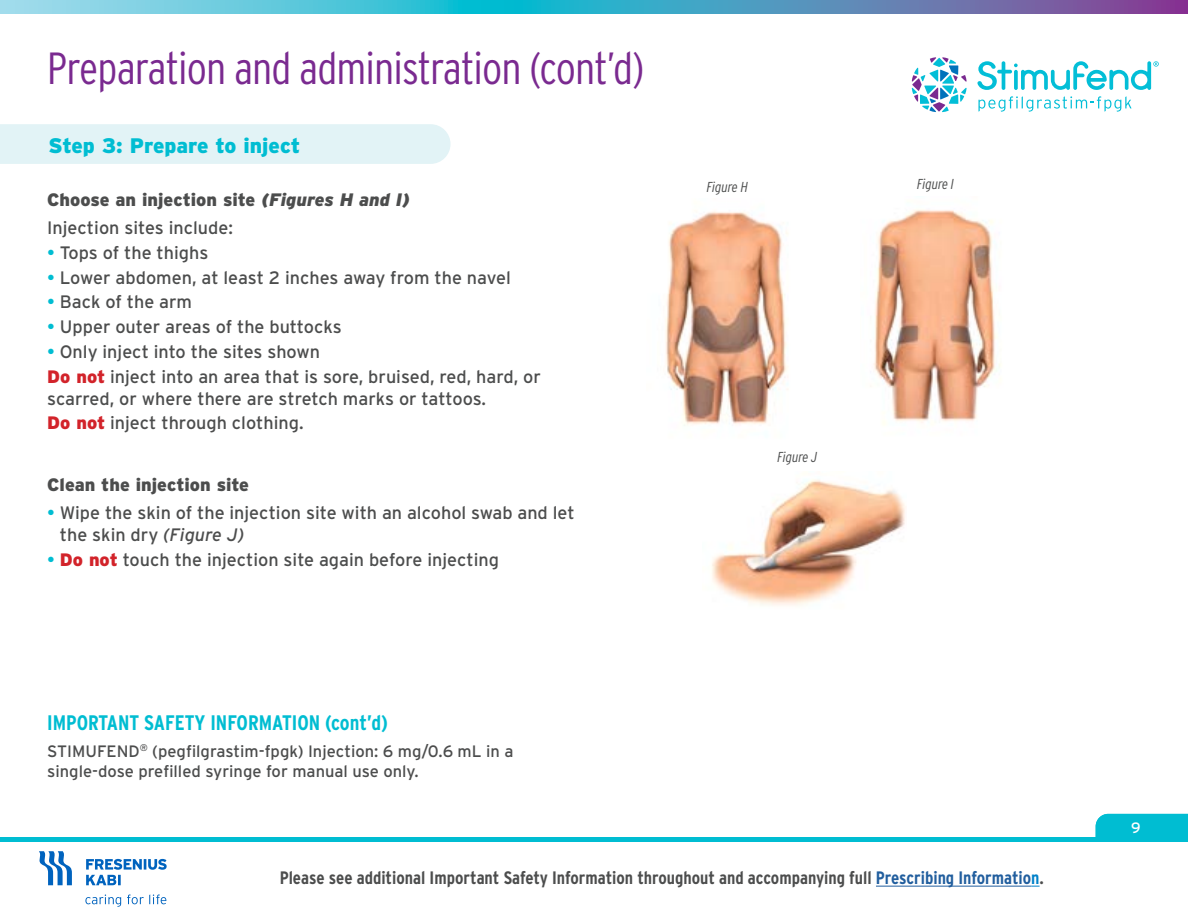
<style>
.page{position:relative;width:1188px;height:918px;background:#fff}
.page>*{position:absolute;margin:0;border:0;box-sizing:border-box;transform-origin:0 0}
.t1{font:300 45px "Interstate Condensed";letter-spacing:-.02em;color:#7a2a90}
.t2{font:700 21px "Interstate Condensed";color:#00bdd2}
.t3{font:900 21px "Interstate";color:#00bdd2}
.t4{font:18px/24.9px "Interstate";color:#4c4d4d}
.t5{font:700 18px "Interstate Condensed";color:#4c4d4d}
.t6{font:900 18px "Interstate";color:#4c4d4d}
.t7{font:16.5px/19.8px "Interstate";color:#4c4d4d}
.t8{font:15px "Interstate";color:#fff}
.t9{font:italic 300 14.4px "Interstate Condensed";color:#4c4d4d}
.s1{font-weight:900}
.s2{font-weight:900;font-style:italic}
.s3{color:#00bdd2}
.s4{font-weight:900;color:#d2232a}
.s5{font-style:italic}
.s6{color:#215e9e}
.s7{color:#0081c9}
</style>
<div class="page">
<div style="left:0;top:837px;width:1188px;height:5px;background:#00bdd2"></div>
<svg style="left:39px;top:851px;width:33px;height:34px"></svg>
<svg style="left:86px;top:859px;width:81px;height:26px"></svg>
<svg style="left:85px;top:894px;width:81px;height:13px"></svg>
<svg style="left:1px;top:0;width:1187px;height:14px"></svg>
<hr style="left:876px;top:886px;width:155px;height:1px;background:#215e9e">
<svg style="left:912px;top:57px;width:55px;height:55px"></svg>
<svg style="left:977px;top:61px;width:182px;height:29px"></svg>
<svg style="left:978px;top:96px;width:154px;height:16px"></svg>
<div style="left:1096px;top:814px;width:92px;height:23px;background:#00bdd2"></div>
<div style="left:0;top:124px;width:451px;height:40px;background:#e2f3f6"></div>
<img style="left:665px;top:211px;width:123px;height:215px">
<img style="left:870px;top:209px;width:131px;height:216px">
<img style="left:711px;top:479px;width:195px;height:127px">
<h1 class="t1" style="left:47px;top:42px;width:599px">Preparation and administration (cont’d)</h1>
<p class="t3" style="left:49px;top:134px;width:253px">Step 3: Prepare to inject</p>
<p class="t4" style="left:47px;top:185px;width:364px;line-height:28.3px"><span class="s1">Choose an injection site</span> <span class="s2">(Figures H and I)<br></span>Injection sites include:</p>
<p class="t4" style="left:47px;top:240px;width:163px"><span class="s3">•</span> Tops of the thighs</p>
<p class="t4" style="left:47px;top:265px;width:465px"><span class="s3">•</span> Lower abdomen, at least 2 inches away from the navel</p>
<p class="t4" style="left:47px;top:290px;width:146px"><span class="s3">•</span> Back of the arm</p>
<p class="t4" style="left:47px;top:314px;width:296px"><span class="s3">•</span> Upper outer areas of the buttocks</p>
<p class="t4" style="left:47px;top:339px;width:495px"><span class="s3">•</span> Only inject into the sites shown<br><span class="s4">Do not</span> inject into an area that is sore, bruised, red, hard, or</p>
<p class="t4" style="left:47px;top:386px;width:440px">scarred, or where there are stretch marks or tattoos.<br><span class="s4">Do not</span> inject through clothing.</p>
<p class="t6" style="left:47px;top:474px;width:203px">Clean the injection site</p>
<p class="t4" style="left:60px;top:502px;width:516px;line-height:21.6px;text-indent:-13px"><span class="s3">•</span> Wipe the skin of the injection site with an alcohol swab and let the skin dry <span class="s5">(Figure J)</span></p>
<p class="t4" style="left:47px;top:547px;width:453px"><span class="s3">•</span> <span class="s4">Do not</span> touch the injection site again before injecting</p>
<p class="t2" style="left:47px;top:711px;width:342px">IMPORTANT SAFETY INFORMATION (cont’d)</p>
<p class="t7" style="left:47px;top:741px;width:468px">STIMUFEND<sup>®</sup> (pegfilgrastim-fpgk) Injection: 6 mg/0.6 mL in a single-dose prefilled syringe for manual use only.</p>
<p class="t9" style="left:707px;top:178px;width:43px">Figure H</p>
<p class="t9" style="left:917px;top:176px;width:39px">Figure I</p>
<p class="t9" style="left:778px;top:449px;width:41px">Figure J</p>
<p class="t5" style="left:280px;top:867px;width:766px">Please see additional Important Safety Information throughout and accompanying full <span class="s6">Prescribing Informatio</span><span class="s7">n</span>.</p>
<p class="t8" style="left:1131px;top:819px;width:11px">9</p>
</div>
